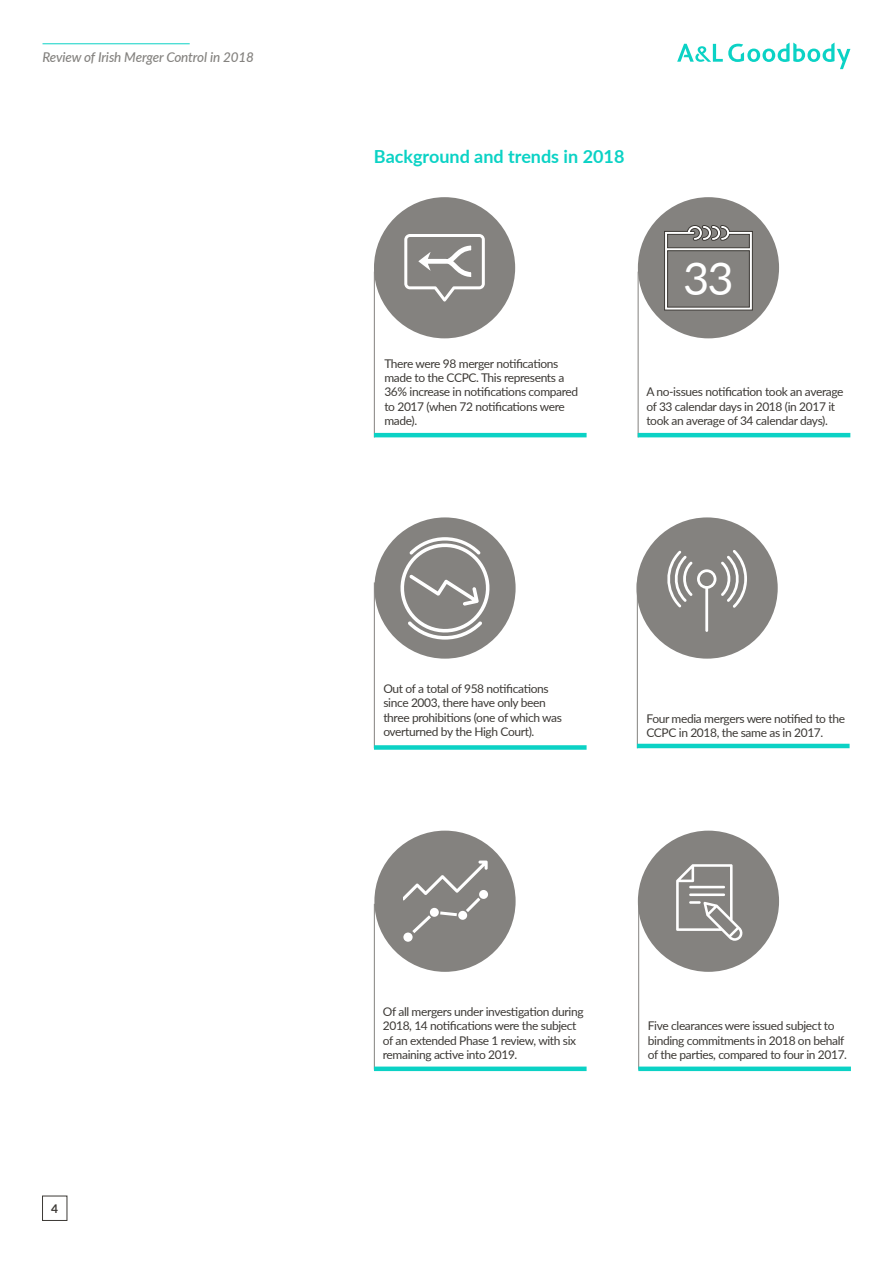
<style>
.page{position:relative;width:893px;height:1263px;background:#fff}
.page>*{position:absolute;margin:0;border:0;box-sizing:border-box;transform-origin:0 0}
.t1{font:45.15px "Lato";color:#fff}
.t2{font:700 18px "Lato";color:#0bd2c5}
.t3{font:italic 500 13.5px "Lato";letter-spacing:-.01em;color:#84827f}
.t4{font:12px/14.4px "Lato";letter-spacing:-.03em;color:#3c3935}
.t5{font:700 12px "Lato";color:#3c3935}
</style>
<div class="page">
<div style="left:42px;top:1195px;width:25px;height:26px;border:1px solid #3c3935"></div>
<svg style="left:677px;top:43px;width:173px;height:26px"></svg>
<hr style="left:43px;top:43px;width:147px;height:1px;background:#0bd2c5">
<div style="left:638px;top:831px;width:141px;height:141px;background:#84827f;border-radius:50%"></div>
<hr style="left:637px;top:582px;width:1px;height:166px;background:#84827f">
<hr style="left:637px;top:744px;width:213px;height:4px;background:#0bd2c5">
<hr style="left:638px;top:904px;width:1px;height:165px;background:#84827f">
<div style="left:638px;top:1066px;width:213px;height:5px;background:#0bd2c5"></div>
<hr style="left:374px;top:904px;width:1px;height:165px;background:#84827f">
<div style="left:374px;top:1066px;width:213px;height:5px;background:#0bd2c5"></div>
<hr style="left:374px;top:582px;width:1px;height:166px;background:#84827f">
<div style="left:374px;top:745px;width:213px;height:5px;background:#0bd2c5"></div>
<hr style="left:638px;top:272px;width:1px;height:165px;background:#84827f">
<hr style="left:638px;top:433px;width:212px;height:4px;background:#0bd2c5">
<div style="left:374px;top:197px;width:141px;height:141px;background:#84827f;border-radius:50%"></div>
<div style="left:636px;top:517px;width:142px;height:142px;background:#84827f;border-radius:50%"></div>
<svg style="left:667px;top:550px;width:80px;height:82px"></svg>
<div style="left:374px;top:517px;width:142px;height:142px;background:#84827f;border-radius:50%"></div>
<svg style="left:400px;top:537px;width:94px;height:104px"></svg>
<hr style="left:374px;top:272px;width:1px;height:165px;background:#84827f">
<hr style="left:374px;top:433px;width:213px;height:4px;background:#0bd2c5">
<div style="left:638px;top:197px;width:141px;height:141px;background:#84827f;border-radius:50%"></div>
<div style="left:374px;top:831px;width:142px;height:141px;background:#84827f;border-radius:50%"></div>
<svg style="left:403px;top:932px;width:10px;height:10px"></svg>
<svg style="left:403px;top:860px;width:85px;height:73px"></svg>
<svg style="left:664px;top:225px;width:89px;height:85px"></svg>
<svg style="left:404px;top:234px;width:81px;height:68px"></svg>
<svg style="left:676px;top:864px;width:67px;height:77px"></svg>
<p class="t3" style="left:43px;top:48px;width:213px">Review of Irish Merger Control in 2018</p>
<p class="t5" style="left:51px;top:1200px;width:8px">4</p>
<h2 class="t2" style="left:374px;top:143px;width:252px">Background and trends in 2018</h2>
<p class="t4" style="left:384px;top:355px;width:195px">There were 98 merger notifications made to the CCPC. This represents a<br>36% increase in notifications compared to 2017 (when 72 notifications were made).</p>
<h1 class="t1" style="left:683px;top:246px;width:52px">33</h1>
<p class="t4" style="left:646px;top:384px;width:199px">A no-issues notification took an average of 33 calendar days in 2018 (in 2017 it took an average of 34 calendar days).</p>
<p class="t4" style="left:383px;top:681px;width:180px">Out of a total of 958 notifications since 2003, there have only been three prohibitions (one of which was overturned by the High Court).</p>
<p class="t4" style="left:646px;top:711px;width:200px">Four media mergers were notified to the<br>CCPC in 2018, the same as in 2017.</p>
<p class="t4" style="left:383px;top:1004px;width:202px">Of all mergers under investigation during 2018, 14 notifications were the subject of an extended Phase 1 review, with six remaining active into 2019.</p>
<p class="t4" style="left:648px;top:1018px;width:201px">Five clearances were issued subject to binding commitments in 2018 on behalf of the parties, compared to four in 2017.</p>
</div>
